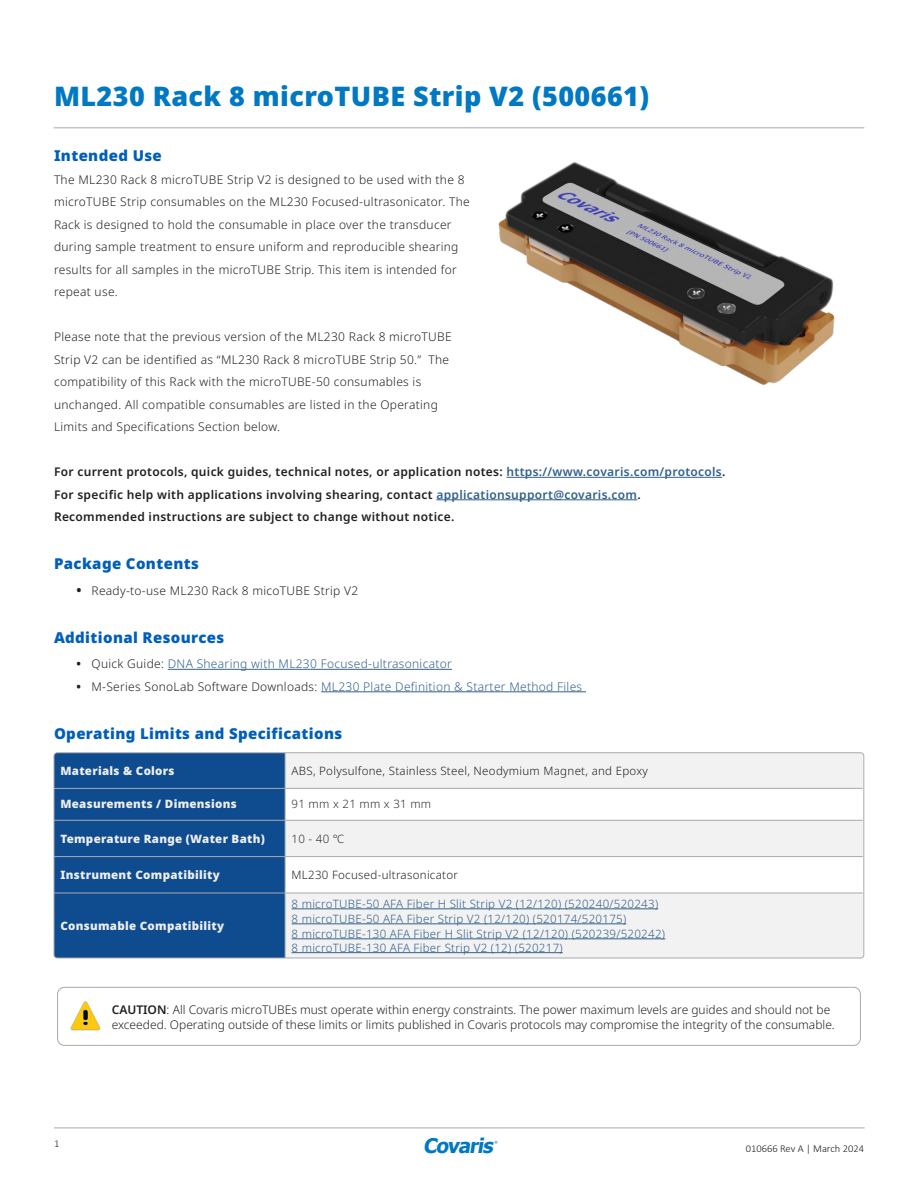
<style>
.page{position:relative;width:918px;height:1188px;background:#fff}
.page>*{position:absolute;margin:0;border:0;box-sizing:border-box;transform-origin:0 0}
.text_body{font:900 27px "Noto Sans";letter-spacing:.015em;color:#0079c2}
.t1{font:italic 700 20.1px "Tahoma";color:#0079c2}
.text_body-2{font:900 15px "Noto Sans";letter-spacing:.025em;color:#005fb9}
.text_body-3{font:300 12px/22.5px "Noto Sans";letter-spacing:.025em;color:#231f20}
.text_body-4{font:600 12px/22.5px "Noto Sans";letter-spacing:.025em;color:#231f20}
.text_body-5{font:300 12px/15px "Noto Sans";color:#231f20}
.text_body-6{font:300 12px "Noto Sans";letter-spacing:.025em;color:#32608b}
.t2{font:300 11.55px/15px "Noto Sans";letter-spacing:.025em;color:#32608b}
.t3{font:900 11.55px "Noto Sans";letter-spacing:.025em;color:#eee}
.t4{font:300 11.55px "Noto Sans";letter-spacing:.025em;color:#231f20}
.t5{font:300 11.55px "Noto Sans";letter-spacing:.025em;color:#312f30}
.t6{font:300 10.5px "Calibri";color:#231f20}
.s1{color:#32608b}
.s2{font-weight:700;font-size:13.5px}
.s3{font-weight:700;color:#231f20}
.s4{color:#231f20}
.s5{font-weight:600}
</style>
<div class="page">
<hr style="left:54px;top:1128px;width:810px;height:1px;background:#a8a9ad">
<hr style="left:507px;top:477px;width:215px;height:1px;background:#32608b">
<hr style="left:436px;top:500px;width:201px;height:1px;background:#32608b">
<hr style="left:168px;top:669px;width:284px;height:1px;background:#32608b">
<hr style="left:321px;top:692px;width:265px;height:1px;background:#32608b">
<hr style="left:54px;top:127px;width:810px;height:1px;background:#a8a9ad">
<img style="left:498px;top:162px;width:337px;height:223px">
<div style="left:54px;top:753px;width:231px;height:205px;background:#0f4c8f"></div>
<div style="left:286px;top:753px;width:577px;height:205px;background:#f2f2f2"></div>
<div style="left:285px;top:788px;width:578px;height:32px;background:#fff"></div>
<div style="left:285px;top:857px;width:578px;height:36px;background:#fff"></div>
<hr style="left:285px;top:753px;width:1px;height:35px;background:#a8a9ad">
<hr style="left:54px;top:788px;width:231px;height:1px;background:#a8a9ad">
<hr style="left:285px;top:788px;width:578px;height:1px;background:#a8a9ad">
<hr style="left:285px;top:789px;width:1px;height:31px;background:#a8a9ad">
<hr style="left:54px;top:820px;width:231px;height:1px;background:#a8a9ad">
<hr style="left:285px;top:820px;width:578px;height:1px;background:#a8a9ad">
<hr style="left:285px;top:820px;width:1px;height:36px;background:#a8a9ad">
<hr style="left:54px;top:856px;width:231px;height:1px;background:#a8a9ad">
<hr style="left:285px;top:856px;width:578px;height:1px;background:#a8a9ad">
<hr style="left:285px;top:857px;width:1px;height:36px;background:#a8a9ad">
<hr style="left:54px;top:893px;width:231px;height:1px;background:#a8a9ad">
<hr style="left:285px;top:893px;width:578px;height:1px;background:#a8a9ad">
<hr style="left:285px;top:893px;width:1px;height:65px;background:#a8a9ad">
<hr style="left:292px;top:909px;width:366px;height:1px;background:#32608b">
<hr style="left:292px;top:924px;width:334px;height:1px;background:#32608b">
<hr style="left:292px;top:939px;width:373px;height:1px;background:#32608b">
<hr style="left:292px;top:952px;width:271px;height:1px;background:#32608b">
<div style="left:54px;top:753px;width:810px;height:205px;border:1px solid #a8a9ad;border-radius:3px"></div>
<div style="left:57px;top:987px;width:804px;height:59px;border:1px solid #a8a9ad;border-radius:7px"></div>
<img style="left:70px;top:1001px;width:31px;height:30px">
<p class="text_body" style="left:54px;top:75px;width:597px">ML230 Rack 8 microTUBE Strip V2 (500661)</p>
<p class="text_body-2" style="left:54px;top:144px;width:109px">Intended Use</p>
<p class="text_body-3" style="left:54px;top:168px;width:417px">The ML230 Rack 8 microTUBE Strip V2 is designed to be used with the 8 microTUBE Strip consumables on the ML230 Focused-ultrasonicator. The Rack is designed to hold the consumable in place over the transducer during sample treatment to ensure uniform and reproducible shearing results for all samples in the microTUBE Strip. This item is intended for repeat use.</p>
<p class="text_body-3" style="left:54px;top:326px;width:399px">Please note that the previous version of the ML230 Rack 8 microTUBE Strip V2 can be identified as “ML230 Rack 8 microTUBE Strip 50.” The compatibility of this Rack with the microTUBE-50 consumables is unchanged. All compatible consumables are listed in the Operating Limits and Specifications Section below.</p>
<p class="text_body-4" style="left:54px;top:461px;width:673px">For current protocols, quick guides, technical notes, or application notes: <span class="s1">https://www.covaris.com/protocols</span>.<br>For specific help with applications involving shearing, contact <span class="s1">applicationsupport@covaris.com</span>.<br>Recommended instructions are subject to change without notice.</p>
<p class="text_body-2" style="left:54px;top:552px;width:146px">Package Contents</p>
<p class="text_body-3" style="left:76px;top:579px;width:283px"><span class="s2">•</span> Ready-to-use ML230 Rack 8 micoTUBE Strip V2</p>
<p class="text_body-2" style="left:54px;top:626px;width:172px">Additional Resources</p>
<p class="text_body-6" style="left:76px;top:655px;width:377px"><span class="s3">•</span> <span class="s4">Quick Guide:</span> DNA Shearing with ML230 Focused-ultrasonicator</p>
<p class="text_body-6" style="left:76px;top:678px;width:507px"><span class="s3">•</span> <span class="s4">M-Series SonoLab Software Downloads:</span> ML230 Plate Definition &amp; Starter Method Files</p>
<p class="text_body-2" style="left:54px;top:722px;width:290px">Operating Limits and Specifications</p>
<p class="t3" style="left:60px;top:762px;width:116px">Materials &amp; Colors</p>
<p class="t4" style="left:292px;top:762px;width:358px">ABS, Polysulfone, Stainless Steel, Neodymium Magnet, and Epoxy</p>
<p class="t3" style="left:60px;top:795px;width:178px">Measurements / Dimensions</p>
<p class="t5" style="left:292px;top:796px;width:141px">91 mm x 21 mm x 31 mm</p>
<p class="t3" style="left:60px;top:830px;width:206px">Temperature Range (Water Bath)</p>
<p class="t5" style="left:292px;top:830px;width:54px">10 - 40 ℃</p>
<p class="t3" style="left:60px;top:866px;width:161px">Instrument Compatibility</p>
<p class="t4" style="left:292px;top:867px;width:168px">ML230 Focused-ultrasonicator</p>
<p class="t3" style="left:60px;top:917px;width:165px">Consumable Compatibility</p>
<p class="t2" style="left:292px;top:896px;width:375px">8 microTUBE-50 AFA Fiber H Slit Strip V2 (12/120) (520240/520243)<br>8 microTUBE-50 AFA Fiber Strip V2 (12/120) (520174/520175)<br>8 microTUBE-130 AFA Fiber H Slit Strip V2 (12/120) (520239/520242)</p>
<p class="t2" style="left:292px;top:940px;width:273px">8 microTUBE-130 AFA Fiber Strip V2 (12) (520217)</p>
<p class="text_body-5" style="left:112px;top:1002px;width:725px"><span class="s5">CAUTION</span>: All Covaris microTUBEs must operate within energy constraints. The power maximum levels are guides and should not be exceeded. Operating outside of these limits or limits published in Covaris protocols may compromise the integrity of the consumable.</p>
<p class="t6" style="left:54px;top:1137px;width:7px">1</p>
<h2 class="t1" style="left:423px;top:1132px;width:76px">Covaris</h2>
<p class="t6" style="left:746px;top:1142px;width:120px">010666 Rev A | March 2024</p>
</div>
